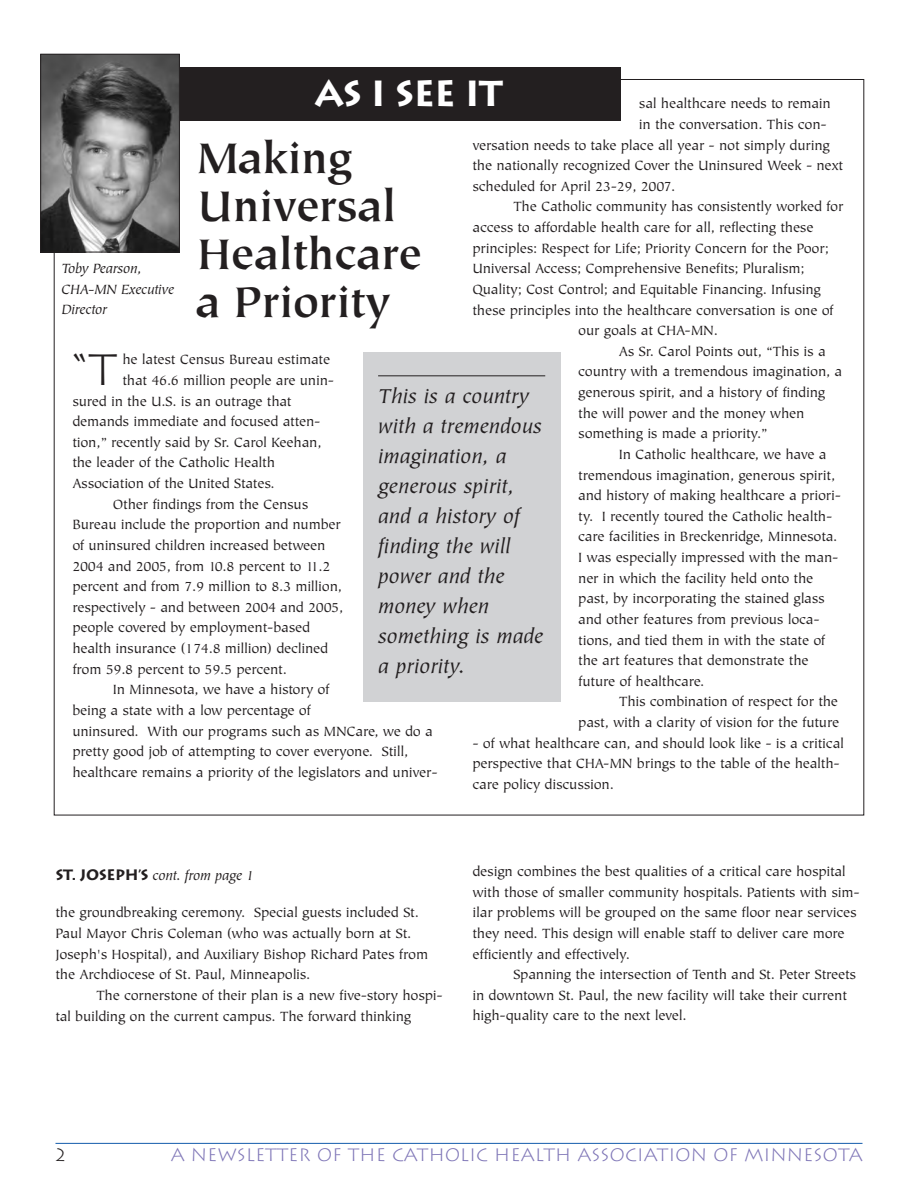
<style>
.page{position:relative;width:918px;height:1188px;background:#fff}
.page>*{position:absolute;margin:0;border:0;box-sizing:border-box;transform-origin:0 0}
.t1{font:700 48px/48px "Tiepolo";letter-spacing:-.015em;color:#231f20}
.t2{font:300 44.25px "Lithos";color:#231f20}
.t3{font:700 36px "Lithos";letter-spacing:-.025em;color:#fff}
.t4{font:italic 22.5px/30px "Tiepolo";color:#231f20}
.t5{font:300 18px "Lithos";color:#7f76b7}
.t6{font:300 18px "Lithos";color:#231f20}
.t7{font:15px/20.7px "Tiepolo";letter-spacing:-.015em;color:#231f20}
.t8{font:italic 15px/20.7px "Tiepolo";letter-spacing:-.015em;color:#231f20}
.s1{font-family:"Lithos";font-weight:700;font-style:normal}
</style>
<div class="page">
<hr style="left:56px;top:1143px;width:806px;height:1px;background:#135cab">
<div style="left:76px;top:67px;width:545px;height:54px;background:#231f20"></div>
<img style="left:42px;top:56px;width:136px;height:194px">
<div style="left:40px;top:54px;width:140px;height:198px;border:1px solid #231f20"></div>
<div style="left:363px;top:352px;width:197px;height:350px;background:#d1d2d4"></div>
<hr style="left:378px;top:376px;width:167px;height:1px;background:#231f20">
<h3 class="t3" style="left:314px;top:73px;width:190px">AS I SEE IT</h3>
<p class="t7" style="left:639px;top:95px;width:193px">sal healthcare needs to remain</p>
<p class="t7" style="left:639px;top:115px;width:189px">in the conversation. This con-</p>
<p class="t7" style="left:472px;top:136px;width:359px">versation needs to take place all year - not simply during</p>
<p class="t7" style="left:472px;top:156px;width:372px">the nationally recognized Cover the Uninsured Week - next</p>
<p class="t7" style="left:472px;top:177px;width:204px">scheduled for April 23-29, 2007.</p>
<p class="t7" style="left:513px;top:198px;width:332px">The Catholic community has consistently worked for</p>
<p class="t7" style="left:472px;top:218px;width:343px">access to affordable health care for all, reflecting these</p>
<p class="t7" style="left:472px;top:239px;width:358px">principles: Respect for Life; Priority Concern for the Poor;</p>
<p class="t7" style="left:472px;top:260px;width:334px">Universal Access; Comprehensive Benefits; Pluralism;</p>
<p class="t7" style="left:472px;top:280px;width:350px">Quality; Cost Control; and Equitable Financing. Infusing</p>
<p class="t7" style="left:472px;top:301px;width:363px">these principles into the healthcare conversation is one of</p>
<p class="t7" style="left:578px;top:321px;width:141px">our goals at CHA-MN.</p>
<p class="t7" style="left:619px;top:342px;width:209px">As Sr. Carol Points out, “This is a</p>
<p class="t7" style="left:578px;top:363px;width:265px">country with a tremendous imagination, a</p>
<p class="t7" style="left:578px;top:383px;width:249px">generous spirit, and a history of finding</p>
<p class="t7" style="left:578px;top:404px;width:228px">the will power and the money when</p>
<p class="t7" style="left:578px;top:425px;width:191px">something is made a priority.”</p>
<p class="t7" style="left:619px;top:445px;width:209px">In Catholic healthcare, we have a</p>
<p class="t7" style="left:578px;top:466px;width:258px">tremendous imagination, generous spirit,</p>
<p class="t7" style="left:578px;top:486px;width:265px">and history of making healthcare a priori-</p>
<p class="t7" style="left:578px;top:507px;width:256px">ty. I recently toured the Catholic health-</p>
<p class="t7" style="left:578px;top:528px;width:261px">care facilities in Breckenridge, Minnesota.</p>
<p class="t7" style="left:578px;top:548px;width:262px">I was especially impressed with the man-</p>
<p class="t7" style="left:578px;top:569px;width:237px">ner in which the facility held onto the</p>
<p class="t7" style="left:578px;top:590px;width:248px">past, by incorporating the stained glass</p>
<p class="t7" style="left:578px;top:610px;width:243px">and other features from previous loca-</p>
<p class="t7" style="left:578px;top:631px;width:249px">tions, and tied them in with the state of</p>
<p class="t7" style="left:578px;top:651px;width:232px">the art features that demonstrate the</p>
<p class="t7" style="left:578px;top:672px;width:128px">future of healthcare.</p>
<p class="t7" style="left:619px;top:693px;width:221px">This combination of respect for the</p>
<p class="t7" style="left:578px;top:713px;width:263px">past, with a clarity of vision for the future</p>
<p class="t7" style="left:473px;top:734px;width:373px">- of what healthcare can, and should look like - is a critical perspective that CHA-MN brings to the table of the health&shy;care policy discussion.</p>
<h1 class="t1" style="left:195px;top:138px;width:229px">Making<br>Universal<br>Healthcare a Priority</h1>
<p class="t8" style="left:62px;top:259px;width:114px">Toby Pearson,<br>CHA-MN Executive<br>Director</p>
<h2 class="t2" style="left:72px;top:344px;width:46px">“T</h2>
<p class="t7" style="left:122px;top:351px;width:209px">he latest Census Bureau estimate</p>
<p class="t7" style="left:122px;top:371px;width:213px">that 46.6 million people are unin-</p>
<p class="t7" style="left:72px;top:392px;width:221px">sured in the U.S. is an outrage that</p>
<p class="t7" style="left:72px;top:412px;width:250px">demands immediate and focused atten-</p>
<p class="t7" style="left:72px;top:433px;width:251px">tion,” recently said by Sr. Carol Keehan,</p>
<p class="t7" style="left:72px;top:454px;width:204px">the leader of the Catholic Health</p>
<p class="t7" style="left:72px;top:474px;width:204px">Association of the United States.</p>
<p class="t7" style="left:113px;top:495px;width:197px">Other findings from the Census</p>
<p class="t7" style="left:72px;top:516px;width:270px">Bureau include the proportion and number</p>
<p class="t7" style="left:72px;top:536px;width:255px">of uninsured children increased between</p>
<p class="t7" style="left:72px;top:557px;width:260px">2004 and 2005, from 10.8 percent to 11.2</p>
<p class="t7" style="left:72px;top:577px;width:271px">percent and from 7.9 million to 8.3 million,</p>
<p class="t7" style="left:72px;top:598px;width:272px">respectively - and between 2004 and 2005,</p>
<p class="t7" style="left:72px;top:619px;width:239px">people covered by employment-based</p>
<p class="t7" style="left:72px;top:639px;width:257px">health insurance (174.8 million) declined</p>
<p class="t7" style="left:72px;top:660px;width:216px">from 59.8 percent to 59.5 percent.</p>
<p class="t7" style="left:113px;top:681px;width:218px">In Minnesota, we have a history of</p>
<p class="t7" style="left:72px;top:701px;width:240px">being a state with a low percentage of</p>
<p class="t7" style="left:72px;top:722px;width:362px">uninsured. With our programs such as MNCare, we do a</p>
<p class="t7" style="left:72px;top:742px;width:337px">pretty good job of attempting to cover everyone. Still,</p>
<p class="t7" style="left:72px;top:763px;width:367px">healthcare remains a priority of the legislators and univer-</p>
<h3 class="t4" style="left:378px;top:383px;width:167px">This is a country with a tremendous imagination, a generous spirit, and a history of finding the will power and the money when something is made a priority.</h3>
<p class="t8" style="left:56px;top:866px;width:200px"><span class="s1">ST. JOSEPH’S</span> cont. from page 1</p>
<p class="t7" style="left:56px;top:904px;width:374px">the groundbreaking ceremony. Special guests included St.<br>Paul Mayor Chris Coleman (who was actually born at St.<br>Joseph's Hospital), and Auxiliary Bishop Richard Pates from the Archdiocese of St. Paul, Minneapolis.</p>
<p class="t7" style="left:56px;top:986px;width:389px;text-indent:40px">The cornerstone of their plan is a new five-story hospi&shy;tal building on the current campus. The forward thinking</p>
<p class="t7" style="left:472px;top:862px;width:389px">design combines the best qualities of a critical care hospital with those of smaller community hospitals. Patients with sim&shy;ilar problems will be grouped on the same floor near services they need. This design will enable staff to deliver care more efficiently and effectively.</p>
<p class="t7" style="left:472px;top:966px;width:385px;text-indent:40px">Spanning the intersection of Tenth and St. Peter Streets in downtown St. Paul, the new facility will take their current high-quality care to the next level.</p>
<p class="t6" style="left:56px;top:1144px;width:12px">2</p>
<p class="t5" style="left:171px;top:1144px;width:693px">A NEWSLETTER OF THE CATHOLIC HEALTH ASSOCIATION OF MINNESOTA</p>
</div>
